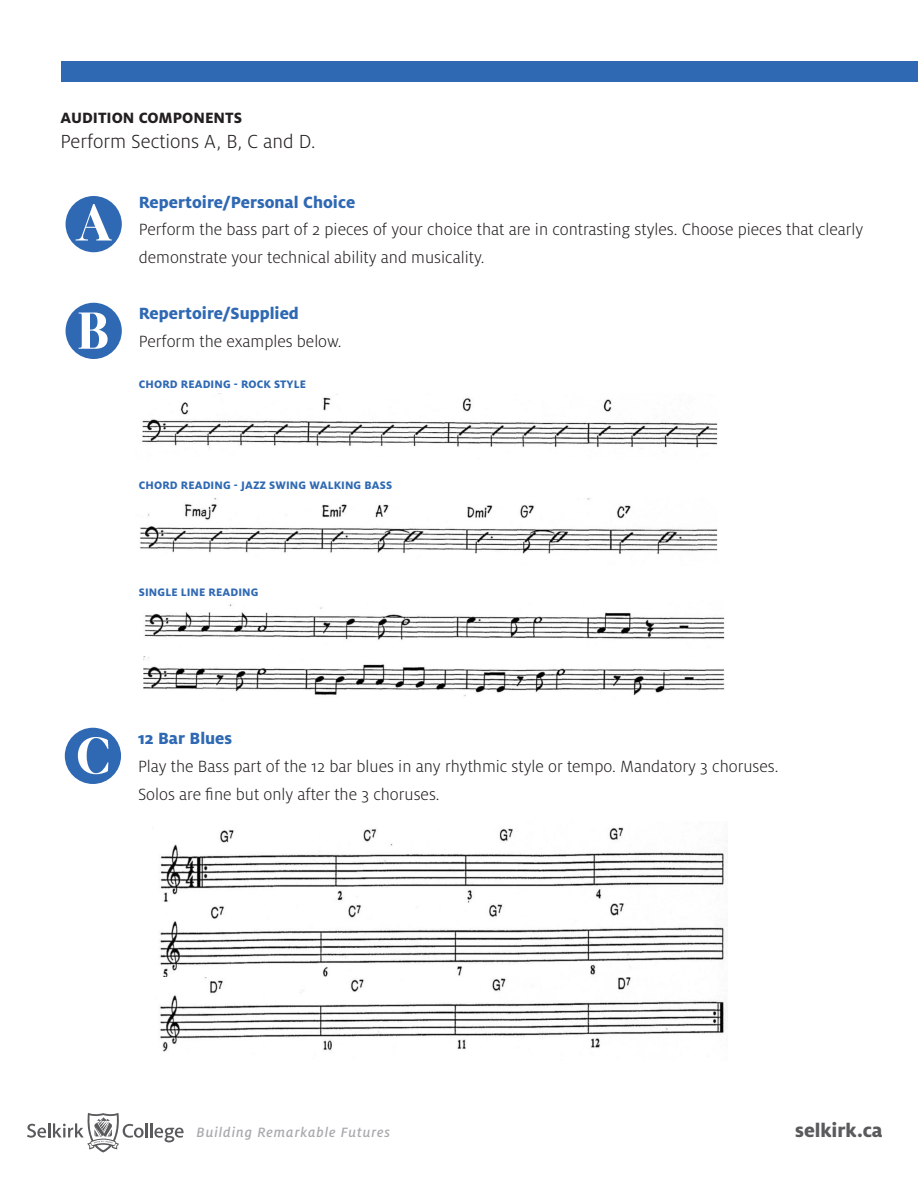
<style>
.page{position:relative;width:918px;height:1188px;background:#fff}
.page>*{position:absolute;margin:0;border:0;box-sizing:border-box;transform-origin:0 0}
.t1{font:51.75px "Leitura Display";color:#fff}
.t2{font:300 21px "Milo OT";color:#231f20}
.t3{font:800 21px "Milo OT";color:#5a5a5d}
.t4{font:300 18px/27.6px "Milo OT";color:#231f20}
.t5{font:800 18px "Milo OT";color:#2f69b3}
.t6{font:800 16.5px "Milo OT";color:#231f20}
.t7{font:italic 500 15px "Milo OT";letter-spacing:.06em;color:#a8aaad}
.t8{font:800 12px "Milo OT";letter-spacing:.01em;color:#2f69b3}
</style>
<div class="page">
<hr style="left:150px;top:1123px;width:3px;height:14px;background:#5a5a5d">
<svg style="left:154px;top:1128px;width:30px;height:14px"></svg>
<svg style="left:27px;top:1113px;width:121px;height:39px"></svg>
<div style="left:61px;top:61px;width:857px;height:21px;background:#2f69b3"></div>
<div style="left:66px;top:196px;width:56px;height:56px;background:#2f69b3;border-radius:50%"></div>
<div style="left:66px;top:303px;width:56px;height:56px;background:#2f69b3;border-radius:50%"></div>
<div style="left:65px;top:728px;width:56px;height:56px;background:#2f69b3;border-radius:50%"></div>
<img style="left:142px;top:393px;width:575px;height:55px">
<img style="left:140px;top:498px;width:577px;height:56px">
<img style="left:160px;top:827px;width:564px;height:151px">
<img style="left:160px;top:978px;width:565px;height:74px">
<img style="left:144px;top:604px;width:581px;height:36px">
<img style="left:143px;top:657px;width:582px;height:39px">
<p class="t6" style="left:60px;top:108px;width:183px">AUDITION COMPONENTS</p>
<p class="t2" style="left:60px;top:130px;width:256px">Perform Sections A, B, C and D.</p>
<p class="t1" style="left:76px;top:192px;width:38px">A</p>
<p class="t1" style="left:77px;top:300px;width:33px">B</p>
<p class="t5" style="left:139px;top:192px;width:218px">Repertoire/Personal Choice</p>
<p class="t4" style="left:139px;top:216px;width:726px">Perform the bass part of 2 pieces of your choice that are in contrasting styles. Choose pieces that clearly demonstrate your technical ability and musicality.</p>
<p class="t5" style="left:139px;top:303px;width:162px">Repertoire/Supplied</p>
<p class="t4" style="left:139px;top:328px;width:204px">Perform the examples below.</p>
<p class="t8" style="left:139px;top:377px;width:169px">CHORD READING - ROCK STYLE</p>
<p class="t8" style="left:139px;top:478px;width:255px">CHORD READING - JAZZ SWING WALKING BASS</p>
<p class="t8" style="left:139px;top:585px;width:121px">SINGLE LINE READING</p>
<p class="t1" style="left:76px;top:725px;width:35px">C</p>
<p class="t5" style="left:138px;top:728px;width:96px">12 Bar Blues</p>
<p class="t4" style="left:138px;top:753px;width:642px">Play the Bass part of the 12 bar blues in any rhythmic style or tempo. Mandatory 3 choruses.<br>Solos are fine but only after the 3 choruses.</p>
<p class="t7" style="left:197px;top:1124px;width:195px">Building Remarkable Futures</p>
<p class="t3" style="left:795px;top:1118px;width:89px">selkirk.ca</p>
</div>
